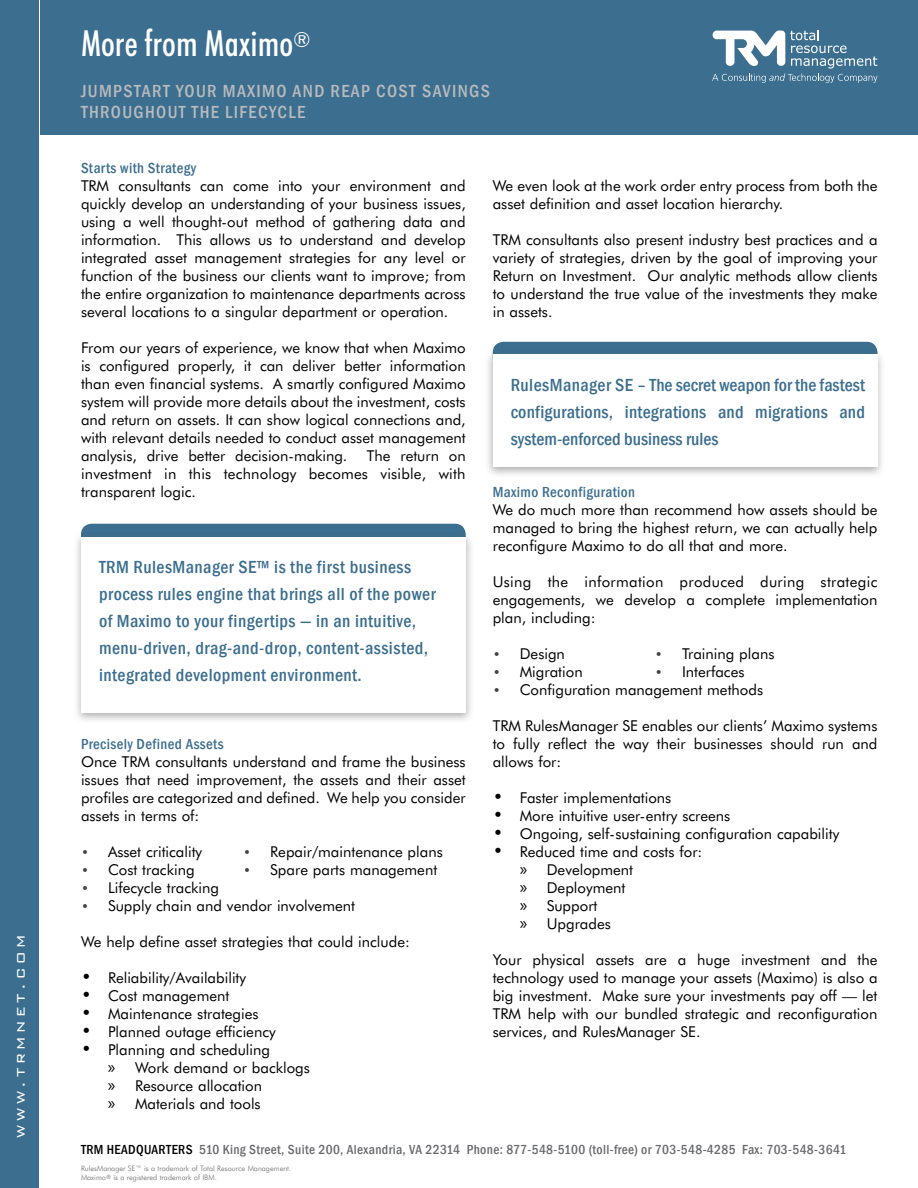
<style>
.page{position:relative;width:918px;height:1188px;background:#fff}
.page>*{position:absolute;margin:0;border:0;box-sizing:border-box;transform-origin:0 0}
.t1{font:500 condensed 36px "Futura BT";color:#fff}
.t2{font:500 condensed 18px/27px "Franklin Gothic";letter-spacing:.025em;color:#3b6e8f}
.t3{font:500 condensed 18px/21.6px "Franklin Gothic";letter-spacing:.075em;color:#b8babc}
.t4{font:300 18px "Bank Gothic BT";letter-spacing:.2em;color:#fff}
.t5{font:15px/18px "Futura BT";color:#000;text-align:justify}
.t6{font:500 condensed 15px "Franklin Gothic";letter-spacing:.025em;color:#3b6e8f}
.t7{font:500 condensed 13.5px "Franklin Gothic";letter-spacing:.025em;color:#696a6d}
.t8{font:300 7.5px/9px "Futura BT";color:#696a6d}
.s1{font-size:13.5px;color:#414042}
.s2{font-weight:500;font-size:18px}
.s3{font-family:"Myriad Pro";font-size:18px}
.s4{color:#000}
</style>
<div class="page">
<div style="left:0;top:0;width:39px;height:1188px;background:#3b6e8f"></div>
<div style="left:41px;top:0;width:877px;height:135px;background:#3b6e8f"></div>
<svg style="left:712px;top:30px;width:165px;height:53px"></svg>
<div style="left:81px;top:524px;width:385px;height:27px;background:#3b6e8f;border-radius:11px"></div>
<div style="left:73px;top:531px;width:401px;height:192px;background:#696a6d;opacity:.55"></div>
<div style="left:81px;top:537px;width:385px;height:176px;background:#fff"></div>
<div style="left:493px;top:342px;width:385px;height:27px;background:#3b6e8f;border-radius:11px"></div>
<div style="left:484px;top:349px;width:402px;height:129px;background:#696a6d;opacity:.55"></div>
<div style="left:493px;top:355px;width:385px;height:112px;background:#fff"></div>
<p class="t4" style="left:10px;top:1138px;width:204px;rotate:-90deg">www.trmnet.com</p>
<h1 class="t1" style="left:81px;top:22px;width:231px">More from Maximo<sup>®</sup></h1>
<p class="t3" style="left:81px;top:80px;width:410px">JUMPSTART YOUR MAXIMO AND REAP COST SAVINGS<br>THROUGHOUT THE LIFECYCLE</p>
<p class="t6" style="left:81px;top:158px;width:117px">Starts with Strategy</p>
<p class="t5" style="left:81px;top:177px;width:386px">TRM consultants can come into your environment and quickly develop an understanding of your business issues, using a well thought-out method of gathering data and information. This allows us to understand and develop integrated asset management strategies for any level or function of the business our clients want to improve; from the entire organization to maintenance departments across several locations to a singular department or operation.</p>
<p class="t5" style="left:81px;top:339px;width:386px">From our years of experience, we know that when Maximo is configured properly, it can deliver better information than even financial systems. A smartly configured Maximo system will provide more details about the investment, costs and return on assets. It can show logical connections and, with relevant details needed to conduct asset management analysis, drive better decision-making.</p>
<p class="t5" style="left:81px;top:447px;width:386px;text-indent:286px">The return on investment in this technology becomes visible, with transparent logic.</p>
<p class="t2" style="left:99px;top:553px;width:338px">TRM RulesManager SE™ is the first business process rules engine that brings all of the power of Maximo to your fingertips ― in an intuitive, menu-driven, drag-and-drop, content-assisted, integrated development environment.</p>
<p class="t6" style="left:81px;top:734px;width:144px">Precisely Defined Assets</p>
<p class="t5" style="left:81px;top:753px;width:386px">Once TRM consultants understand and frame the business issues that need improvement, the assets and their asset profiles are categorized and defined. We help you consider assets in terms of:</p>
<p class="t5" style="left:81px;top:843px;width:123px"><span class="s1">•</span> Asset criticality</p>
<p class="t5" style="left:243px;top:843px;width:201px"><span class="s1">•</span> Repair/maintenance plans</p>
<p class="t5" style="left:81px;top:861px;width:115px"><span class="s1">•</span> Cost tracking</p>
<p class="t5" style="left:243px;top:861px;width:196px"><span class="s1">•</span> Spare parts management</p>
<p class="t5" style="left:81px;top:879px;width:140px"><span class="s1">•</span> Lifecycle tracking</p>
<p class="t5" style="left:81px;top:897px;width:276px"><span class="s1">•</span> Supply chain and vendor involvement</p>
<p class="t5" style="left:81px;top:933px;width:330px">We help define asset strategies that could include:</p>
<p class="t5" style="left:81px;top:969px;width:167px"><span class="s2">•</span> Reliability/Availability</p>
<p class="t5" style="left:81px;top:987px;width:150px"><span class="s2">•</span> Cost management</p>
<p class="t5" style="left:81px;top:1005px;width:179px"><span class="s2">•</span> Maintenance strategies</p>
<p class="t5" style="left:81px;top:1023px;width:196px"><span class="s2">•</span> Planned outage efficiency</p>
<p class="t5" style="left:108px;top:1041px;width:203px;text-align:left;text-indent:-27px"><span class="s2">•</span> Planning and scheduling<br><span class="s3">»</span> Work demand or backlogs <span class="s3">»</span> Resource allocation<br><span class="s3">»</span> Materials and tools</p>
<p class="t5" style="left:493px;top:176px;width:386px">We even look at the work order entry process from both the asset definition and asset location hierarchy.</p>
<p class="t5" style="left:493px;top:230px;width:386px">TRM consultants also present industry best practices and a variety of strategies, driven by the goal of improving your Return on Investment. Our analytic methods allow clients to understand the true value of the investments they make in assets.</p>
<p class="t2" style="left:511px;top:371px;width:356px;text-align:justify">RulesManager SE – The secret weapon for the fastest configurations, integrations and migrations and system-enforced business rules</p>
<p class="t6" style="left:493px;top:482px;width:144px">Maximo Reconfiguration</p>
<p class="t5" style="left:493px;top:500px;width:386px">We do much more than recommend how assets should be managed to bring the highest return, we can actually help reconfigure Maximo to do all that and more.</p>
<p class="t5" style="left:493px;top:572px;width:386px">Using the information produced during strategic engagements, we develop a complete implementation plan, including:</p>
<p class="t5" style="left:493px;top:644px;width:74px"><span class="s1">•</span> Design</p>
<p class="t5" style="left:655px;top:644px;width:121px"><span class="s1">•</span> Training plans</p>
<p class="t5" style="left:493px;top:662px;width:91px"><span class="s1">•</span> Migration</p>
<p class="t5" style="left:655px;top:662px;width:91px"><span class="s1">•</span> Interfaces</p>
<p class="t5" style="left:493px;top:680px;width:272px"><span class="s1">•</span> Configuration management methods</p>
<p class="t5" style="left:493px;top:716px;width:386px">TRM RulesManager SE enables our clients’ Maximo systems to fully reflect the way their businesses should run and allows for:</p>
<p class="t5" style="left:493px;top:788px;width:180px"><span class="s2">•</span> Faster implementations</p>
<p class="t5" style="left:493px;top:806px;width:239px"><span class="s2">•</span> More intuitive user-entry screens</p>
<p class="t5" style="left:493px;top:824px;width:348px"><span class="s2">•</span> Ongoing, self-sustaining configuration capability</p>
<p class="t5" style="left:520px;top:842px;width:184px;text-align:left;text-indent:-27px"><span class="s2">•</span> Reduced time and costs for: <span class="s3">»</span> Development<br><span class="s3">»</span> Deployment<br><span class="s3">»</span> Support<br><span class="s3">»</span> Upgrades</p>
<p class="t5" style="left:493px;top:950px;width:386px">Your physical assets are a huge investment and the technology used to manage your assets (Maximo) is also a big investment. Make sure your investments pay off — let TRM help with our bundled strategic and reconfiguration services, and RulesManager SE.</p>
<p class="t7" style="left:81px;top:1141px;width:767px"><span class="s4">TRM HEADQUARTERS</span> 510 King Street, Suite 200, Alexandria, VA 22314 Phone: 877-548-5100 (toll-free) or 703-548-4285 Fax: 703-548-3641</p>
<p class="t8" style="left:81px;top:1164px;width:212px">RulesManager SE™ is a trademark of Total Resource Management.<br>Maximo<sup>®</sup> is a registered trademark of IBM.</p>
</div>
